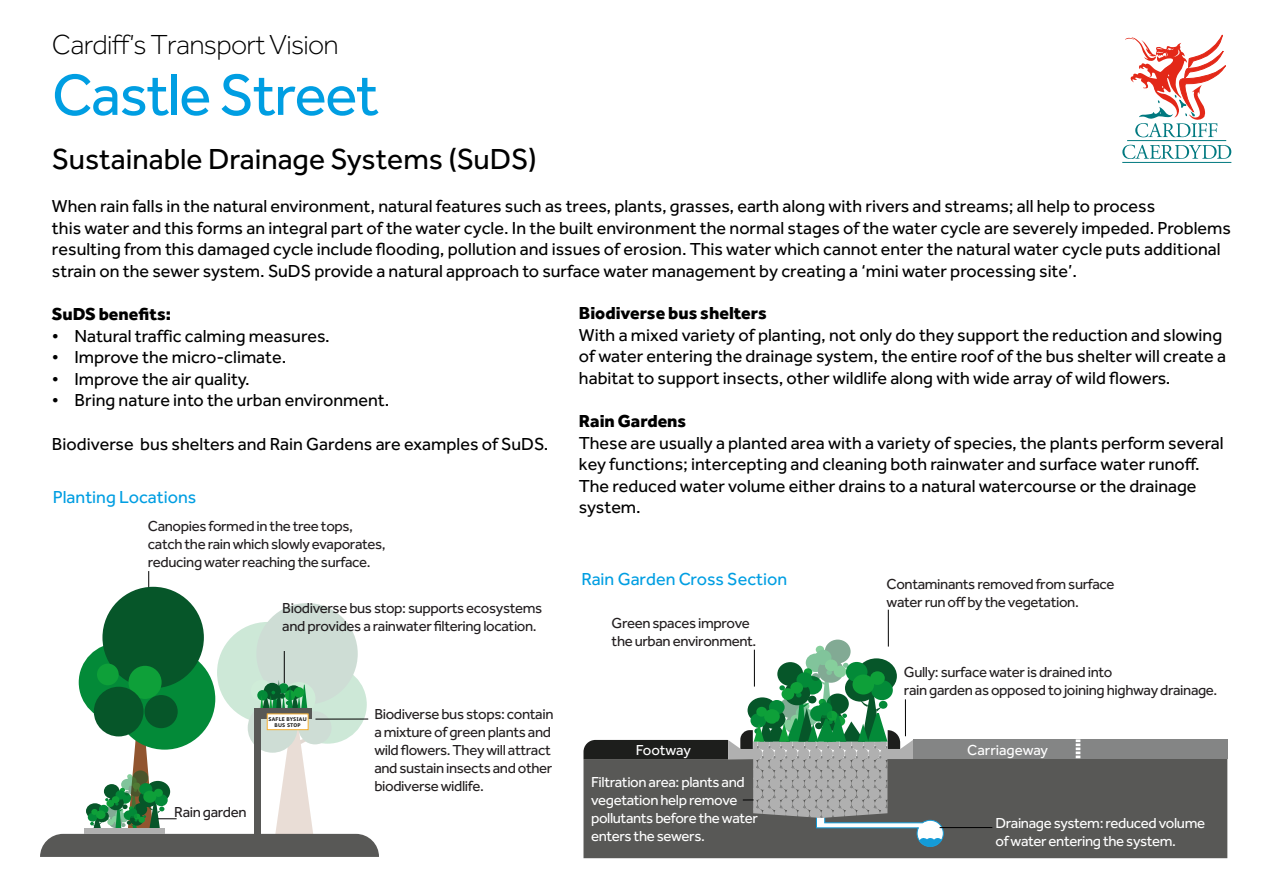
<style>
.page{position:relative;width:1263px;height:893px;background:#fff}
.page>*{position:absolute;margin:0;border:0;box-sizing:border-box;transform-origin:0 0}
.t1{font:60px "Effra";letter-spacing:-.025em;color:#009ee2}
.t2{font:30px "Effra";color:#000}
.t3{font:300 28.5px "Effra";letter-spacing:-.025em;color:#000}
.t4{font:18px/21.6px "Effra";color:#000}
.t5{font:800 18px "Effra";color:#000}
.t6{font:18px "Effra";color:#009ee2}
.t7{font:15px/18px "Effra";letter-spacing:-.025em;color:#231f20}
.t8{font:15px/18px "Effra";letter-spacing:-.025em;color:#221e20}
.t9{font:15px/18px "Effra";letter-spacing:-.025em;color:#fff}
.t10{font:15px "Effra";color:#fff}
.t11{font:800 5.4px/6.4px "FS Albert";letter-spacing:.035em;color:#1e1e1c;text-align:center}
</style>
<div class="page">
<svg style="left:1122px;top:145px;width:109px;height:14px"></svg>
<hr style="left:1127px;top:140px;width:99px;height:1px;background:#007980">
<hr style="left:1122px;top:162px;width:109px;height:1px;background:#007980">
<svg style="left:1125px;top:35px;width:101px;height:102px"></svg>
<div style="left:583px;top:758px;width:644px;height:100px;background:#585856"></div>
<div style="left:913px;top:739px;width:314px;height:19px;background:#848585"></div>
<svg style="left:1076px;top:739px;width:4px;height:19px"></svg>
<svg style="left:806px;top:653px;width:20px;height:19px"></svg>
<div style="left:825px;top:640px;width:26px;height:23px;background:#82aa94;border-radius:50%"></div>
<div style="left:816px;top:646px;width:8px;height:7px;background:#86cf9c;border-radius:50%"></div>
<div style="left:815px;top:650px;width:16px;height:15px;background:#81c49b;border-radius:50%"></div>
<svg style="left:825px;top:659px;width:13px;height:12px"></svg>
<svg style="left:856px;top:658px;width:41px;height:36px"></svg>
<hr style="left:888px;top:610px;width:1px;height:37px;background:#000">
<hr style="left:754px;top:650px;width:1px;height:37px;background:#000">
<hr style="left:939px;top:827px;width:53px;height:1px;background:#000">
<svg style="left:583px;top:662px;width:361px;height:185px"></svg>
<div style="left:217px;top:622px;width:101px;height:101px;background:#cde8d7;border-radius:50%"></div>
<div style="left:256px;top:603px;width:102px;height:101px;background:#ceddd5;border-radius:50%"></div>
<hr style="left:284px;top:651px;width:1px;height:32px;background:#000">
<hr style="left:148px;top:571px;width:1px;height:37px;background:#000">
<div style="left:79px;top:643px;width:78px;height:79px;background:#038a38;border-radius:50%"></div>
<div style="left:114px;top:648px;width:101px;height:102px;background:#038a38;border-radius:50%"></div>
<div style="left:102px;top:587px;width:102px;height:101px;background:#065629;border-radius:50%"></div>
<div style="left:128px;top:666px;width:34px;height:33px;background:#0ea039;border-radius:50%"></div>
<div style="left:97px;top:664px;width:22px;height:21px;background:#0ea039;border-radius:50%"></div>
<svg style="left:40px;top:680px;width:339px;height:177px"></svg>
<h3 class="t3" style="left:52px;top:29px;width:288px">Cardiff’s Transport Vision</h3>
<h1 class="t1" style="left:52px;top:60px;width:328px">Castle Street</h1>
<h2 class="t2" style="left:52px;top:141px;width:486px">Sustainable Drainage Systems (SuDS)</h2>
<p class="t4" style="left:52px;top:195px;width:1180px">When rain falls in the natural environment, natural features such as trees, plants, grasses, earth along with rivers and streams; all help to process<br>this water and this forms an integral part of the water cycle. In the built environment the normal stages of the water cycle are severely impeded. Problems resulting from this damaged cycle include flooding, pollution and issues of erosion. This water which cannot enter the natural water cycle puts additional strain on the sewer system. SuDS provide a natural approach to surface water management by creating a ‘mini water processing site’.</p>
<p class="t5" style="left:52px;top:303px;width:121px">SuDS benefits:</p>
<p class="t4" style="left:52px;top:325px;width:279px">• Natural traffic calming measures.</p>
<p class="t4" style="left:52px;top:346px;width:236px">• Improve the micro-climate.</p>
<p class="t4" style="left:52px;top:368px;width:199px">• Improve the air quality.</p>
<p class="t4" style="left:52px;top:389px;width:339px">• Bring nature into the urban environment.</p>
<p class="t4" style="left:52px;top:433px;width:498px">Biodiverse bus shelters and Rain Gardens are examples of SuDS.</p>
<p class="t5" style="left:579px;top:302px;width:189px">Biodiverse bus shelters</p>
<p class="t4" style="left:579px;top:324px;width:649px">With a mixed variety of planting, not only do they support the reduction and slowing of water entering the drainage system, the entire roof of the bus shelter will create a habitat to support insects, other wildlife along with wide array of wild flowers.</p>
<p class="t5" style="left:579px;top:410px;width:109px">Rain Gardens</p>
<p class="t4" style="left:579px;top:432px;width:646px">These are usually a planted area with a variety of species, the plants perform several key functions; intercepting and cleaning both rainwater and surface water runoff.<br>The reduced water volume either drains to a natural watercourse or the drainage system.</p>
<p class="t6" style="left:53px;top:486px;width:145px">Planting Locations</p>
<p class="t8" style="left:148px;top:516px;width:239px">Canopies formed in the tree tops, catch the rain which slowly evaporates, reducing water reaching the surface.</p>
<p class="t8" style="left:282px;top:599px;width:261px">Biodiverse bus stop: supports ecosystems and provides a rainwater filtering location.</p>
<p class="t8" style="left:174px;top:803px;width:74px">Rain garden</p>
<p class="t11" style="left:269px;top:715px;width:40px">SAFLE BYSIAU<br>BUS STOP</p>
<p class="t7" style="left:374px;top:705px;width:181px">Biodiverse bus stops: contain a mixture of green plants and wild flowers. They will attract and sustain insects and other biodiverse widlife.</p>
<p class="t6" style="left:581px;top:568px;width:207px">Rain Garden Cross Section</p>
<p class="t7" style="left:612px;top:614px;width:146px">Green spaces improve the urban environment.</p>
<p class="t7" style="left:887px;top:574px;width:229px">Contaminants removed from surface water run off by the vegetation.</p>
<p class="t7" style="left:904px;top:663px;width:315px">Gully: surface water is drained into<br>rain garden as opposed to joining highway drainage.</p>
<p class="t9" style="left:636px;top:741px;width:56px">Footway</p>
<p class="t10" style="left:967px;top:741px;width:82px">Carriageway</p>
<p class="t9" style="left:591px;top:772px;width:168px">Filtration area: plants and vegetation help remove pollutants before the water enters the sewers.</p>
<p class="t9" style="left:995px;top:813px;width:211px">Drainage system: reduced volume of water entering the system.</p>
</div>
